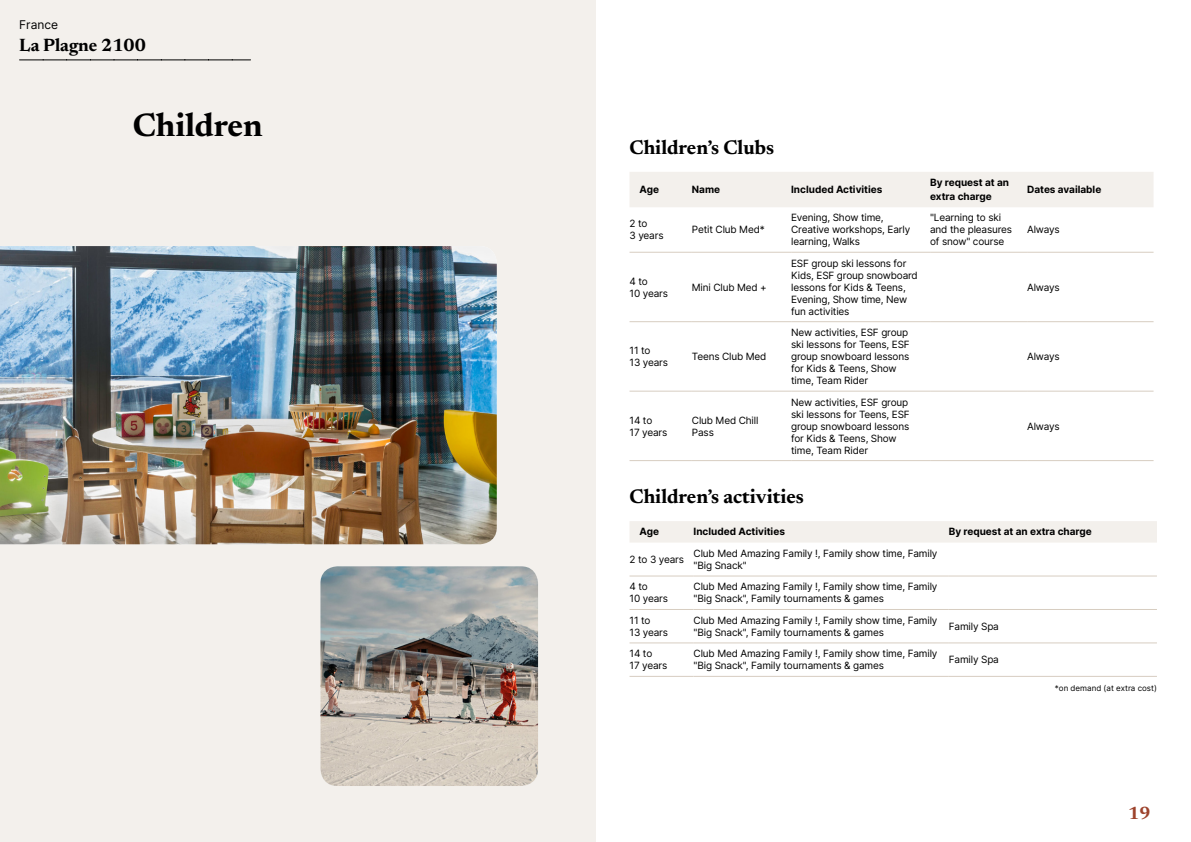
<style>
.page{position:relative;width:1191px;height:842px;background:#fff}
.page>*{position:absolute;margin:0;border:0;box-sizing:border-box;transform-origin:0 0}
.t1{font:700 33px "Newsreader 24 pt";color:#000}
.t2{font:700 20px "Newsreader 24 pt";color:#000}
.t3{font:700 18px "Newsreader 24 pt";color:#000}
.t4{font:700 18px "Newsreader 24 pt";color:#9d432c}
.t5{font:12px "Inter";color:#000}
.t6{font:10px/12px "Inter";letter-spacing:-.015em;color:#000}
.t7{font:700 10px/14px "Inter";color:#000}
.t8{font:8px "Inter";color:#000}
</style>
<div class="page">
<div style="left:0;top:0;width:595px;height:842px;background:#f3f0ec"></div>
<img style="left:0;top:246px;width:497px;height:298px">
<img style="left:320px;top:566px;width:218px;height:220px">
<svg style="left:20px;top:60px;width:230px;height:1px"></svg>
<div style="left:630px;top:172px;width:523px;height:35px;background:#f3f0ec"></div>
<hr style="left:629px;top:252px;width:63px;height:1px;background:#d7cdc1">
<hr style="left:692px;top:252px;width:99px;height:1px;background:#d7cdc1">
<hr style="left:791px;top:252px;width:139px;height:1px;background:#d7cdc1">
<hr style="left:930px;top:252px;width:97px;height:1px;background:#d7cdc1">
<hr style="left:1027px;top:252px;width:126px;height:1px;background:#d7cdc1">
<hr style="left:629px;top:321px;width:63px;height:1px;background:#d7cdc1">
<hr style="left:692px;top:321px;width:99px;height:1px;background:#d7cdc1">
<hr style="left:791px;top:321px;width:139px;height:1px;background:#d7cdc1">
<hr style="left:930px;top:321px;width:97px;height:1px;background:#d7cdc1">
<hr style="left:1027px;top:321px;width:126px;height:1px;background:#d7cdc1">
<hr style="left:629px;top:391px;width:63px;height:1px;background:#d7cdc1">
<hr style="left:692px;top:391px;width:99px;height:1px;background:#d7cdc1">
<hr style="left:791px;top:391px;width:139px;height:1px;background:#d7cdc1">
<hr style="left:930px;top:391px;width:97px;height:1px;background:#d7cdc1">
<hr style="left:1027px;top:391px;width:126px;height:1px;background:#d7cdc1">
<hr style="left:629px;top:460px;width:63px;height:1px;background:#d7cdc1">
<hr style="left:692px;top:460px;width:99px;height:1px;background:#d7cdc1">
<hr style="left:791px;top:460px;width:139px;height:1px;background:#d7cdc1">
<hr style="left:930px;top:460px;width:97px;height:1px;background:#d7cdc1">
<hr style="left:1027px;top:460px;width:126px;height:1px;background:#d7cdc1">
<div style="left:630px;top:521px;width:527px;height:22px;background:#f3f0ec"></div>
<hr style="left:629px;top:575px;width:64px;height:1px;background:#d7cdc1">
<hr style="left:693px;top:575px;width:255px;height:1px;background:#d7cdc1">
<hr style="left:948px;top:575px;width:209px;height:1px;background:#d7cdc1">
<hr style="left:629px;top:609px;width:64px;height:1px;background:#d7cdc1">
<hr style="left:693px;top:609px;width:255px;height:1px;background:#d7cdc1">
<hr style="left:948px;top:609px;width:209px;height:1px;background:#d7cdc1">
<hr style="left:629px;top:642px;width:64px;height:1px;background:#d7cdc1">
<hr style="left:693px;top:642px;width:255px;height:1px;background:#d7cdc1">
<hr style="left:948px;top:642px;width:209px;height:1px;background:#d7cdc1">
<hr style="left:629px;top:676px;width:64px;height:1px;background:#d7cdc1">
<hr style="left:693px;top:676px;width:255px;height:1px;background:#d7cdc1">
<hr style="left:948px;top:676px;width:209px;height:1px;background:#d7cdc1">
<p class="t5" style="left:19px;top:15px;width:40px">France</p>
<h3 class="t3" style="left:19px;top:32px;width:128px">La Plagne 2100</h3>
<h1 class="t1" style="left:133px;top:101px;width:131px">Children</h1>
<h2 class="t2" style="left:629px;top:133px;width:146px">Children’s Clubs</h2>
<p class="t7" style="left:639px;top:182px;width:21px">Age</p>
<p class="t7" style="left:692px;top:182px;width:30px">Name</p>
<p class="t7" style="left:791px;top:182px;width:93px">Included Activities</p>
<p class="t7" style="left:930px;top:175px;width:80px">By request at an extra charge</p>
<p class="t7" style="left:1027px;top:182px;width:76px">Dates available</p>
<p class="t6" style="left:629px;top:217px;width:36px">2 to<br>3 years</p>
<p class="t6" style="left:692px;top:223px;width:74px">Petit Club Med*</p>
<p class="t6" style="left:791px;top:211px;width:121px">Evening, Show time,<br>Creative workshops, Early learning, Walks</p>
<p class="t6" style="left:930px;top:211px;width:83px">"Learning to ski and the pleasures of snow" course</p>
<p class="t6" style="left:1027px;top:223px;width:34px">Always</p>
<p class="t6" style="left:629px;top:275px;width:40px">4 to<br>10 years</p>
<p class="t6" style="left:692px;top:281px;width:76px">Mini Club Med +</p>
<p class="t6" style="left:629px;top:344px;width:40px">11 to<br>13 years</p>
<p class="t6" style="left:692px;top:350px;width:76px">Teens Club Med</p>
<p class="t6" style="left:629px;top:414px;width:39px">14 to<br>17 years</p>
<p class="t6" style="left:692px;top:414px;width:68px">Club Med Chill<br>Pass</p>
<p class="t6" style="left:791px;top:257px;width:128px">ESF group ski lessons for<br>Kids, ESF group snowboard lessons for Kids &amp; Teens,<br>Evening, Show time, New fun activities</p>
<p class="t6" style="left:791px;top:326px;width:120px">New activities, ESF group ski lessons for Teens, ESF group snowboard lessons for Kids &amp; Teens, Show time, Team Rider</p>
<p class="t6" style="left:791px;top:396px;width:120px">New activities, ESF group ski lessons for Teens, ESF group snowboard lessons for Kids &amp; Teens, Show time, Team Rider</p>
<p class="t6" style="left:1027px;top:281px;width:34px">Always</p>
<p class="t6" style="left:1027px;top:350px;width:34px">Always</p>
<p class="t6" style="left:1027px;top:420px;width:34px">Always</p>
<h2 class="t2" style="left:629px;top:482px;width:176px">Children’s activities</h2>
<p class="t7" style="left:639px;top:525px;width:21px">Age</p>
<p class="t7" style="left:693px;top:525px;width:93px">Included Activities</p>
<p class="t7" style="left:948px;top:525px;width:144px">By request at an extra charge</p>
<p class="t6" style="left:629px;top:553px;width:56px">2 to 3 years</p>
<p class="t6" style="left:693px;top:547px;width:245px">Club Med Amazing Family !, Family show time, Family "Big Snack"</p>
<p class="t6" style="left:629px;top:580px;width:40px">4 to<br>10 years</p>
<p class="t6" style="left:693px;top:580px;width:245px">Club Med Amazing Family !, Family show time, Family "Big Snack", Family tournaments &amp; games</p>
<p class="t6" style="left:629px;top:614px;width:40px">11 to<br>13 years</p>
<p class="t6" style="left:693px;top:614px;width:245px">Club Med Amazing Family !, Family show time, Family "Big Snack", Family tournaments &amp; games</p>
<p class="t6" style="left:948px;top:620px;width:52px">Family Spa</p>
<p class="t6" style="left:629px;top:647px;width:39px">14 to<br>17 years</p>
<p class="t6" style="left:693px;top:647px;width:245px">Club Med Amazing Family !, Family show time, Family "Big Snack", Family tournaments &amp; games</p>
<p class="t6" style="left:948px;top:653px;width:52px">Family Spa</p>
<p class="t8" style="left:1055px;top:682px;width:104px">*on demand (at extra cost)</p>
<h3 class="t4" style="left:1128px;top:800px;width:24px">19</h3>
</div>
